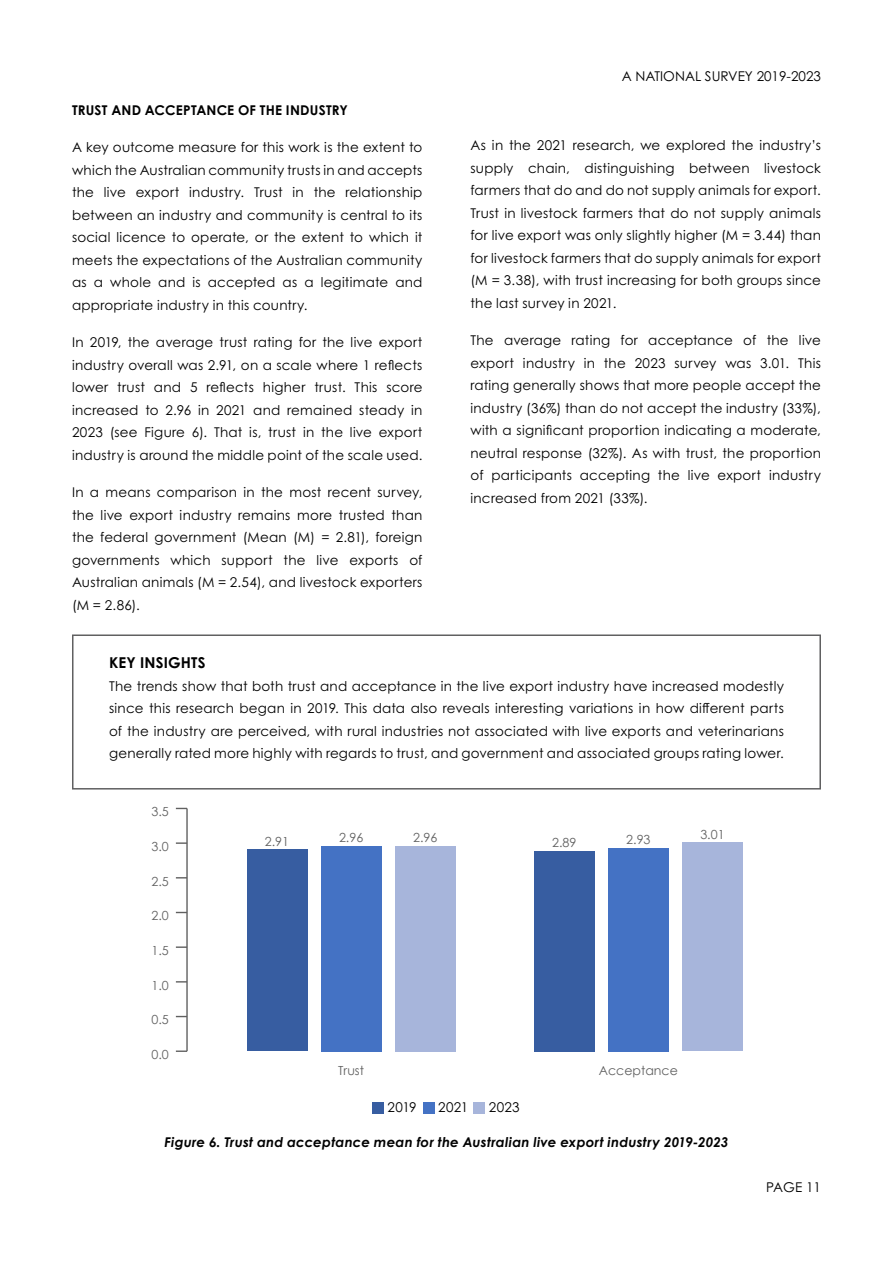
<style>
.page{position:relative;width:893px;height:1263px;background:#fff}
.page>*{position:absolute;margin:0;border:0;box-sizing:border-box;transform-origin:0 0}
.t1{font:700 15px "Century Gothic Pro";letter-spacing:.015em;color:#000101}
.t2{font:13.5px/22.5px "Century Gothic Pro";letter-spacing:.015em;color:#000101;text-align:justify}
.t3{font:13.5px/22.5px "Century Gothic Pro";letter-spacing:.02em;color:#000;text-align:justify}
.t4{font:italic 700 13.5px "Century Gothic Pro";letter-spacing:.015em;color:#000101}
.t5{font:700 13.5px "Century Gothic Pro";letter-spacing:.015em;color:#000101}
.t6{font:12.6px "Century Gothic";color:#606060}
</style>
<div class="page">
<div style="left:72px;top:634px;width:749px;height:155px;border:2px solid #606061"></div>
<div style="left:372px;top:1102px;width:12px;height:11px;background:#375da1"></div>
<div style="left:423px;top:1102px;width:11px;height:11px;background:#4472c4"></div>
<div style="left:474px;top:1102px;width:11px;height:11px;background:#a7b5db"></div>
<hr style="left:186px;top:808px;width:2px;height:243px;background:#606060">
<svg style="left:176px;top:1050px;width:11px;height:2px"></svg>
<svg style="left:176px;top:946px;width:11px;height:2px"></svg>
<svg style="left:176px;top:842px;width:11px;height:2px"></svg>
<div style="left:682px;top:842px;width:61px;height:209px;background:#a7b5db"></div>
<div style="left:608px;top:848px;width:61px;height:203px;background:#4472c4"></div>
<div style="left:534px;top:851px;width:61px;height:200px;background:#375da1"></div>
<div style="left:395px;top:846px;width:61px;height:205px;background:#a7b5db"></div>
<div style="left:321px;top:846px;width:61px;height:205px;background:#4472c4"></div>
<div style="left:247px;top:849px;width:60px;height:202px;background:#375da1"></div>
<p class="t5" style="left:72px;top:101px;width:277px">TRUST AND ACCEPTANCE OF THE INDUSTRY</p>
<p class="t2" style="left:72px;top:136px;width:352px">A key outcome measure for this work is the extent to which the Australian community trusts in and accepts the live export industry. Trust in the relationship between an industry and community is central to its social licence to operate, or the extent to which it meets the expectations of the Australian community as a whole and is accepted as a legitimate and appropriate industry in this country.</p>
<p class="t2" style="left:72px;top:331px;width:352px">In 2019, the average trust rating for the live export industry overall was 2.91, on a scale where 1 reflects lower trust and 5 reflects higher trust. This score increased to 2.96 in 2021 and remained steady in 2023 (see Figure 6). That is, trust in the live export industry is around the middle point of the scale used.</p>
<p class="t2" style="left:72px;top:481px;width:352px">In a means comparison in the most recent survey, the live export industry remains more trusted than the federal government (Mean (M) = 2.81), foreign governments which support the live exports of Australian animals (M = 2.54), and livestock exporters (M = 2.86).</p>
<p class="t2" style="left:622px;top:65px;width:201px">A NATIONAL SURVEY 2019-2023</p>
<p class="t3" style="left:470px;top:134px;width:352px">As in the 2021 research, we explored the industry’s supply chain, distinguishing between livestock farmers that do and do not supply animals for export.<br>Trust in livestock farmers that do not supply animals for live export was only slightly higher (M = 3.44) than for livestock farmers that do supply animals for export (M = 3.38), with trust increasing for both groups since the last survey in 2021.</p>
<p class="t3" style="left:470px;top:329px;width:352px">The average rating for acceptance of the live export industry in the 2023 survey was 3.01. This rating generally shows that more people accept the industry (36%) than do not accept the industry (33%), with a significant proportion indicating a moderate, neutral response (32%). As with trust, the proportion of participants accepting the live export industry increased from 2021 (33%).</p>
<p class="t1" style="left:109px;top:653px;width:98px">KEY INSIGHTS</p>
<p class="t2" style="left:109px;top:674px;width:676px">The trends show that both trust and acceptance in the live export industry have increased modestly since this research began in 2019. This data also reveals interesting variations in how different parts of the industry are perceived, with rural industries not associated with live exports and veterinarians generally rated more highly with regards to trust, and government and associated groups rating lower.</p>
<p class="t6" style="left:152px;top:803px;width:19px">3.5</p>
<p class="t6" style="left:152px;top:838px;width:19px">3.0</p>
<p class="t6" style="left:152px;top:872px;width:19px">2.5</p>
<p class="t6" style="left:152px;top:907px;width:19px">2.0</p>
<p class="t6" style="left:152px;top:942px;width:19px">1.5</p>
<p class="t6" style="left:152px;top:976px;width:19px">1.0</p>
<p class="t6" style="left:152px;top:1011px;width:19px">0.5</p>
<p class="t6" style="left:152px;top:1046px;width:19px">0.0</p>
<p class="t6" style="left:265px;top:832px;width:26px">2.91</p>
<p class="t6" style="left:339px;top:828px;width:26px">2.96</p>
<p class="t6" style="left:413px;top:828px;width:26px">2.96</p>
<p class="t6" style="left:552px;top:833px;width:26px">2.89</p>
<p class="t6" style="left:626px;top:831px;width:26px">2.93</p>
<p class="t6" style="left:700px;top:825px;width:26px">3.01</p>
<p class="t6" style="left:338px;top:1061px;width:27px">Trust</p>
<p class="t6" style="left:599px;top:1061px;width:80px">Acceptance</p>
<p class="t3" style="left:388px;top:1096px;width:31px">2019</p>
<p class="t3" style="left:438px;top:1096px;width:32px">2021</p>
<p class="t3" style="left:489px;top:1096px;width:32px">2023</p>
<p class="t4" style="left:165px;top:1133px;width:565px">Figure 6. Trust and acceptance mean for the Australian live export industry 2019-2023</p>
<p class="t2" style="left:766px;top:1175px;width:56px">PAGE 11</p>
</div>
